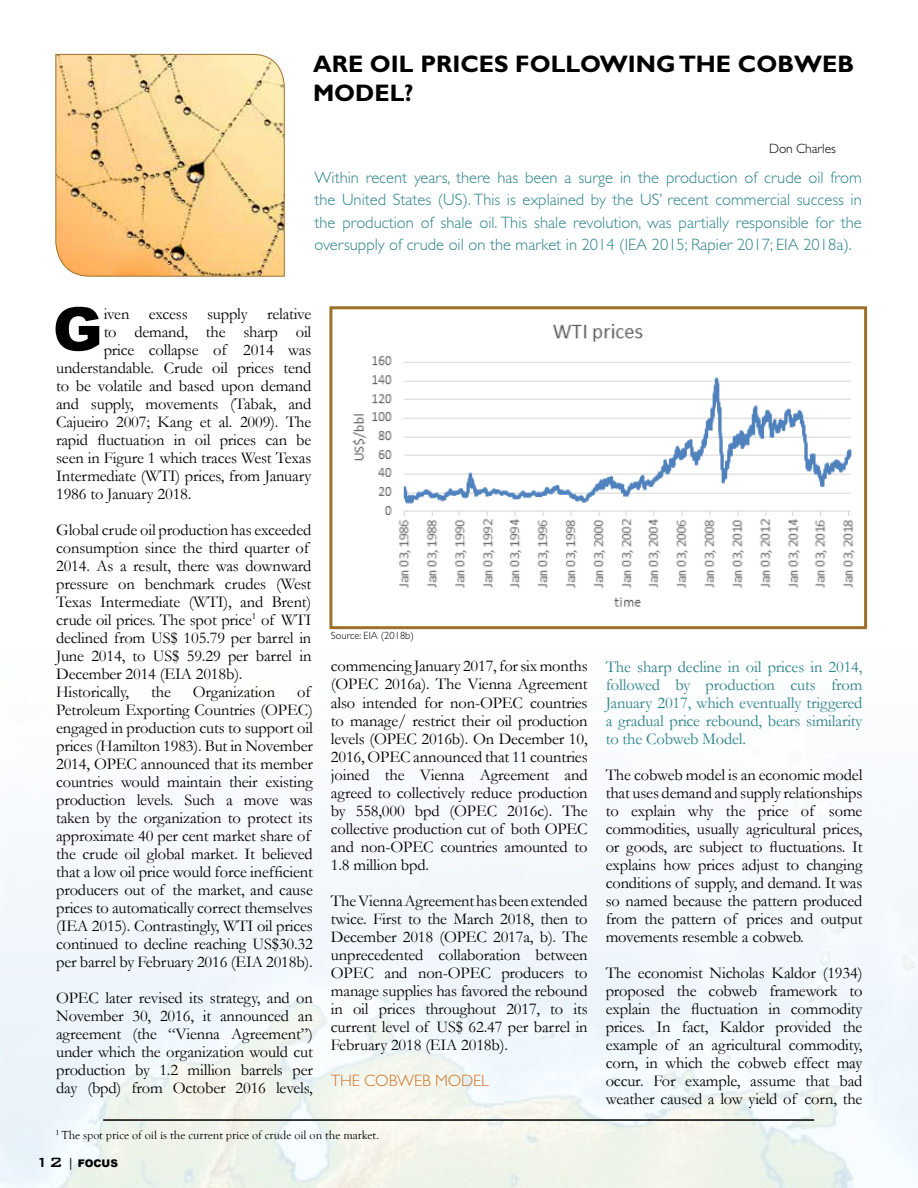
<style>
.page{position:relative;width:918px;height:1188px;background:#fff}
.page>*{position:absolute;margin:0;border:0;box-sizing:border-box;transform-origin:0 0}
.t1{font:900 60px "Arial";color:#000}
.t2{font:700 24px/28.8px "Gill Sans Std";color:#000}
.t3{font:16.5px/18px "Garamond";letter-spacing:-.01em;color:#000;text-align:justify}
.t4{font:300 16.5px/22.5px "Gill Sans Std";color:#2d828a;text-align:justify}
.t5{font:16.5px/18px "Garamond";letter-spacing:-.01em;color:#2d828a;text-align:justify}
.t6{font:300 16.5px "Gill Sans Std";letter-spacing:-.01em;color:#cd7528}
.t7{font:300 13.5px "Gill Sans Std";letter-spacing:-.01em;color:#000}
.t8{font:12px "Goudy Old Style T";color:#000}
.t9{font:300 10.5px "Gill Sans Std";color:#000}
.t10{font:900 10.5px "Arial";color:#000}
.s1{font-family:"Bank Gothic BT";font-weight:500;font-size:18px}
.s2{font-family:"Bank Gothic BT";font-weight:500;font-size:12px}
</style>
<div class="page">
<svg style="left:55px;top:54px;width:230px;height:223px"></svg>
<hr style="left:103px;top:1119px;width:711px;height:2px;background:#000">
<img style="left:352px;top:323px;width:503px;height:284px">
<div style="left:329px;top:306px;width:538px;height:323px;border:3px solid #9d712a"></div>
<h2 class="t2" style="left:313px;top:50px;width:543px">ARE OIL PRICES FOLLOWING THE COBWEB<br>MODEL?</h2>
<p class="t7" style="left:769px;top:141px;width:68px">Don Charles</p>
<p class="t4" style="left:315px;top:166px;width:549px">Within recent years, there has been a surge in the production of crude oil from the United States (US). This is explained by the US’ recent commercial success in the production of shale oil. This shale revolution, was partially responsible for the oversupply of crude oil on the market in 2014 (IEA 2015; Rapier 2017; EIA 2018a).</p>
<h1 class="t1" style="left:53px;top:285px;width:51px">G</h1>
<p class="t3" style="left:104px;top:304px;width:209px">iven excess supply relative</p>
<p class="t3" style="left:104px;top:322px;width:209px">to demand, the sharp oil</p>
<p class="t3" style="left:104px;top:340px;width:209px">price collapse of 2014 was</p>
<p class="t3" style="left:56px;top:358px;width:257px">understandable. Crude oil prices tend</p>
<p class="t3" style="left:56px;top:376px;width:257px">to be volatile and based upon demand</p>
<p class="t3" style="left:56px;top:394px;width:257px">and supply, movements (Tabak, and</p>
<p class="t3" style="left:56px;top:412px;width:257px">Cajueiro 2007; Kang et al. 2009). The</p>
<p class="t3" style="left:56px;top:430px;width:257px">rapid fluctuation in oil prices can be</p>
<p class="t3" style="left:56px;top:448px;width:257px">seen in Figure 1 which traces West Texas</p>
<p class="t3" style="left:56px;top:466px;width:257px">Intermediate (WTI) prices, from January</p>
<p class="t3" style="left:56px;top:484px;width:137px">1986 to January 2018.</p>
<p class="t3" style="left:56px;top:520px;width:257px;text-align:left">Global crude oil production has exceeded consumption since the third quarter of 2014. As a result, there was downward pressure on benchmark crudes (West Texas Intermediate (WTI), and Brent) crude oil prices. The spot price<sup>1</sup> of WTI declined from US$ 105.79 per barrel in June 2014, to US$ 59.29 per barrel in December 2014 (EIA 2018b).<br>Historically,</p>
<p class="t3" style="left:56px;top:682px;width:258px;text-align:left;text-indent:241px">of Petroleum Exporting Countries (OPEC) engaged in production cuts to support oil prices (Hamilton 1983). But in November 2014, OPEC announced that its member countries would maintain their existing production levels. Such a move was taken by the organization to protect its approximate 40 per cent market share of the crude oil global market. It believed that a low oil price would force inefficient producers out of the market, and cause prices to automatically correct themselves (IEA 2015). Contrastingly, WTI oil prices continued to decline reaching US$30.32 per barrel by February 2016 (EIA 2018b).</p>
<p class="t3" style="left:56px;top:988px;width:258px">OPEC later revised its strategy, and on November 30, 2016, it announced an agreement (the “Vienna Agreement”) under which the organization would cut production by 1.2 million barrels per day (bpd) from October 2016 levels,</p>
<p class="t3" style="left:151px;top:682px;width:21px">the</p>
<p class="t3" style="left:193px;top:682px;width:84px">Organization</p>
<p class="t9" style="left:331px;top:629px;width:85px">Source: EIA (2018b)</p>
<p class="t3" style="left:331px;top:657px;width:258px">commencing January 2017, for six months (OPEC 2016a). The Vienna Agreement also intended for non-OPEC countries to manage/ restrict their oil production levels (OPEC 2016b). On December 10, 2016, OPEC announced that 11 countries joined the Vienna Agreement and agreed to collectively reduce production by 558,000 bpd (OPEC 2016c). The collective production cut of both OPEC and non-OPEC countries amounted to 1.8 million bpd.</p>
<p class="t3" style="left:331px;top:891px;width:258px">The Vienna Agreement has been extended twice. First to the March 2018, then to December 2018 (OPEC 2017a, b). The unprecedented collaboration between OPEC and non-OPEC producers to manage supplies has favored the rebound in oil prices throughout 2017, to its current level of US$ 62.47 per barrel in February 2018 (EIA 2018b).</p>
<p class="t6" style="left:331px;top:1071px;width:159px">THE COBWEB MODEL</p>
<p class="t8" style="left:55px;top:1129px;width:325px"><sup>1</sup> The spot price of oil is the current price of crude oil on the market.</p>
<p class="t10" style="left:35px;top:1155px;width:84px"><span class="s1">12</span> <span class="s2">|</span> FOCUS</p>
<p class="t5" style="left:606px;top:657px;width:258px">The sharp decline in oil prices in 2014, followed by production cuts from January 2017, which eventually triggered a gradual price rebound, bears similarity to the Cobweb Model.</p>
<p class="t3" style="left:606px;top:765px;width:258px">The cobweb model is an economic model that uses demand and supply relationships to explain why the price of some commodities, usually agricultural prices, or goods, are subject to fluctuations. It explains how prices adjust to changing conditions of supply, and demand. It was so named because the pattern produced from the pattern of prices and output movements resemble a cobweb.</p>
<p class="t3" style="left:606px;top:963px;width:258px">The economist Nicholas Kaldor (1934) proposed the cobweb framework to explain the fluctuation in commodity prices. In fact, Kaldor provided the example of an agricultural commodity, corn, in which the cobweb effect may occur. For example, assume that bad weather caused a low yield of corn, the</p>
</div>
